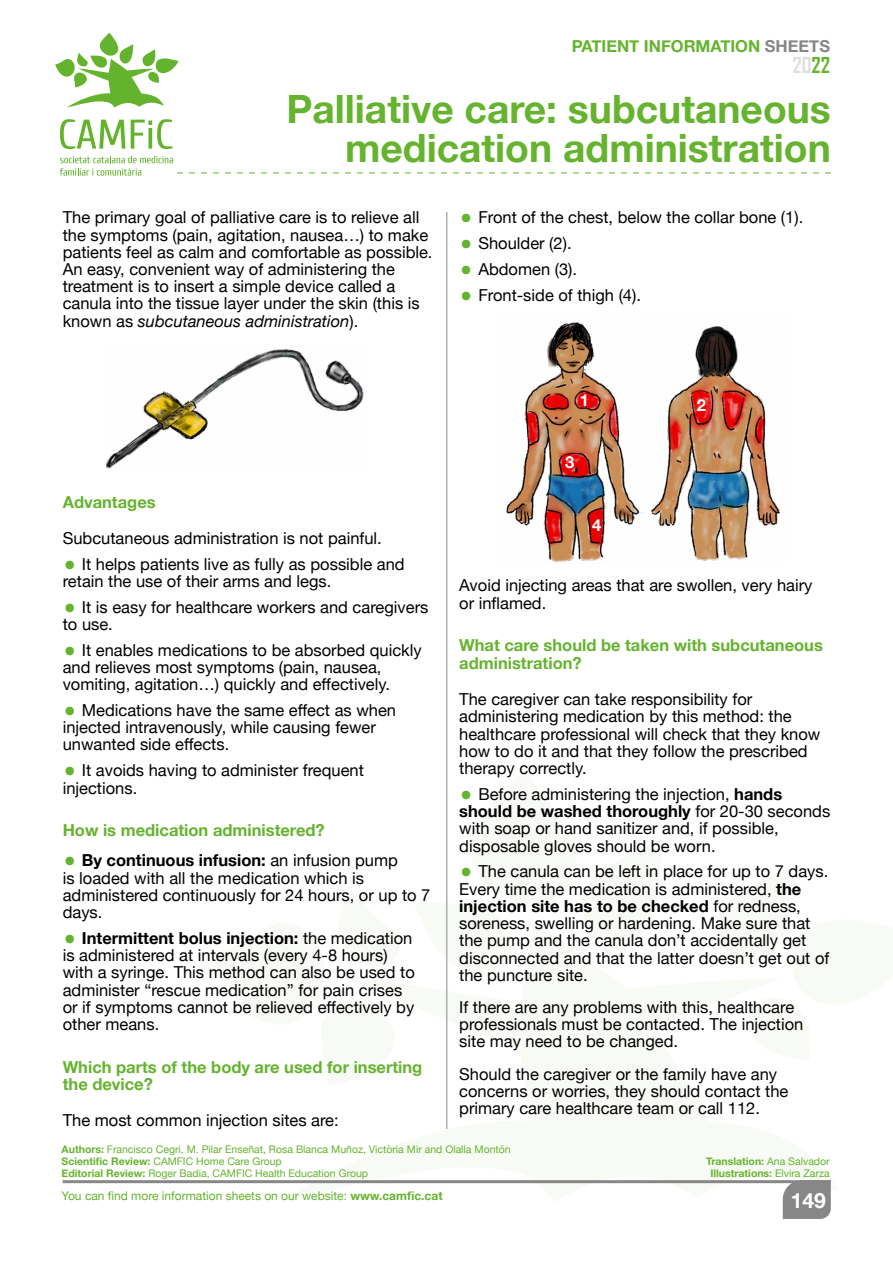
<style>
.page{position:relative;width:893px;height:1263px;background:#fff}
.page>*{position:absolute;margin:0;border:0;box-sizing:border-box;transform-origin:0 0}
.t1{font:700 39px/39px "Helvetica Neue";color:#65b32e;text-align:right}
.t2{font:700 21px "Agency FB";color:#dfdedc}
.t3{font:700 21px "Helvetica Neue";color:#fff}
.t4{font:16.5px/17.2px "Helvetica Neue";color:#000}
.t5{font:700 16.5px/17.2px "Helvetica Neue";color:#65b32e}
.t6{font:700 16.5px "Helvetica Neue";color:#fff}
.t7{font:12px "Helvetica Neue";color:#65b32e}
.t8{font:10.5px/12px "Helvetica Neue";color:#65b32e}
.t9{font:700 10.5px/12px "Helvetica Neue";color:#65b32e;text-align:center}
.s1{color:#878787}
.s2{color:#65b32e}
.s3{font-style:italic}
.s4{font-size:39px;color:#65b32e}
.s5{font-weight:700}
.s6{font-weight:400}
</style>
<div class="page">
<svg style="left:281px;top:979px;width:502px;height:223px;fill:#f8fbf5"></svg>
<svg style="left:281px;top:979px;width:120px;height:108px"></svg>
<svg style="left:447px;top:770px;width:1px;height:209px"></svg>
<svg style="left:715px;top:979px;width:68px;height:81px"></svg>
<hr style="left:63px;top:1180px;width:768px;height:3px;background:#878787">
<div style="left:783px;top:1180px;width:48px;height:39px;background:#878787"></div>
<svg style="left:55px;top:33px;width:124px;height:74px"></svg>
<svg style="left:60px;top:156px;width:771px;height:20px"></svg>
<svg style="left:60px;top:119px;width:65px;height:30px"></svg>
<svg style="left:131px;top:119px;width:41px;height:30px"></svg>
<hr style="left:446px;top:212px;width:1px;height:917px;background:#878787">
<img style="left:106px;top:349px;width:258px;height:120px">
<img style="left:506px;top:322px;width:274px;height:241px">
<p class="t5" style="left:572px;top:38px;width:260px">PATIENT INFORMATION <span class="s1">SHEETS</span></p>
<p class="t2" style="left:792px;top:52px;width:39px">20<span class="s2">22</span></p>
<h1 class="t1" style="left:286px;top:90px;width:546px">Palliative care: subcutaneous medication administration</h1>
<p class="t4" style="left:63px;top:210px;width:371px">The primary goal of palliative care is to relieve all the symptoms (pain, agitation, nausea…) to make patients feel as calm and comfortable as possible.<br>An easy, convenient way of administering the treatment is to insert a simple device called a canula into the tissue layer under the skin (this is known as <span class="s3">subcutaneous administration</span>).</p>
<p class="t5" style="left:63px;top:493px;width:94px">Advantages</p>
<p class="t4" style="left:63px;top:530px;width:321px">Subcutaneous administration is not painful.</p>
<p class="t4" style="left:63px;top:556px;width:343px"><span class="s4">•</span> It helps patients live as fully as possible and retain the use of their arms and legs.</p>
<p class="t4" style="left:63px;top:599px;width:367px"><span class="s4">•</span> It is easy for healthcare workers and caregivers to use.</p>
<p class="t4" style="left:63px;top:642px;width:361px"><span class="s4">•</span> It enables medications to be absorbed quickly and relieves most symptoms (pain, nausea, vomiting, agitation…) quickly and effectively.</p>
<p class="t4" style="left:63px;top:702px;width:335px"><span class="s4">•</span> Medications have the same effect as when injected intravenously, while causing fewer unwanted side effects.</p>
<p class="t4" style="left:63px;top:763px;width:303px"><span class="s4">•</span> It avoids having to administer frequent injections.</p>
<p class="t5" style="left:63px;top:822px;width:264px">How is medication administered?</p>
<p class="t4" style="left:63px;top:853px;width:369px"><span class="s4">•</span> <span class="s5">By continuous infusion:</span> an infusion pump<br>is loaded with all the medication which is administered continuously for 24 hours, or up to 7 days.</p>
<p class="t4" style="left:63px;top:930px;width:354px"><span class="s4">•</span> <span class="s5">Intermittent bolus injection:</span> the medication is administered at intervals (every 4-8 hours) with a syringe. This method can also be used to administer “rescue medication” for pain crises or if symptoms cannot be relieved effectively by other means.</p>
<p class="t5" style="left:63px;top:1059px;width:361px">Which parts of the body are used for inserting the device?</p>
<p class="t4" style="left:63px;top:1113px;width:278px">The most common injection sites are:</p>
<p class="t4" style="left:459px;top:210px;width:345px"><span class="s4">•</span> Front of the chest, below the collar bone (1).</p>
<p class="t4" style="left:459px;top:235px;width:114px"><span class="s4">•</span> Shoulder (2).</p>
<p class="t4" style="left:459px;top:261px;width:119px"><span class="s4">•</span> Abdomen (3).</p>
<p class="t4" style="left:459px;top:287px;width:183px"><span class="s4">•</span> Front-side of thigh (4).</p>
<p class="t6" style="left:580px;top:387px;width:11px">1</p>
<p class="t6" style="left:565px;top:449px;width:11px">3</p>
<p class="t6" style="left:592px;top:512px;width:11px">4</p>
<p class="t6" style="left:697px;top:393px;width:11px">2</p>
<p class="t4" style="left:459px;top:578px;width:355px">Avoid injecting areas that are swollen, very hairy or inflamed.</p>
<p class="t5" style="left:459px;top:637px;width:365px">What care should be taken with subcutaneous administration?</p>
<p class="t4" style="left:459px;top:691px;width:363px">The caregiver can take responsibility for administering medication by this method: the healthcare professional will check that they know how to do it and that they follow the prescribed therapy correctly.</p>
<p class="t4" style="left:459px;top:786px;width:372px"><span class="s4">•</span> Before administering the injection, <span class="s5">hands should be washed thoroughly</span> for 20-30 seconds with soap or hand sanitizer and, if possible, disposable gloves should be worn.</p>
<p class="t4" style="left:459px;top:864px;width:372px"><span class="s4">•</span> The canula can be left in place for up to 7 days.<br>Every time the medication is administered, <span class="s5">the injection site has to be checked</span> for redness, soreness, swelling or hardening. Make sure that the pump and the canula don’t accidentally get disconnected and that the latter doesn’t get out of the puncture site.</p>
<p class="t4" style="left:459px;top:999px;width:346px">If there are any problems with this, healthcare professionals must be contacted. The injection site may need to be changed.</p>
<p class="t4" style="left:459px;top:1066px;width:331px">Should the caregiver or the family have any concerns or worries, they should contact the primary care healthcare team or call 112.</p>
<p class="t8" style="left:62px;top:1143px;width:451px"><span class="s5">Authors:</span> Francisco Cegri, M. Pilar Enseñat, Rosa Blanca Muñoz, Victòria Mir and Olalla Montón<br><span class="s5">Scientific Review:</span> CAMFIC Home Care Group<br><span class="s5">Editorial Review:</span> Roger Badia, CAMFIC Health Education Group</p>
<p class="t7" style="left:62px;top:1187px;width:382px">You can find more information sheets on our website: <span class="s5">www.camfic.cat</span></p>
<p class="t9" style="left:706px;top:1155px;width:125px">Translation: <span class="s6">Ana Salvador<br></span>Illustrations: <span class="s6">Elvira Zarza</span></p>
<p class="t3" style="left:791px;top:1183px;width:37px">149</p>
</div>
